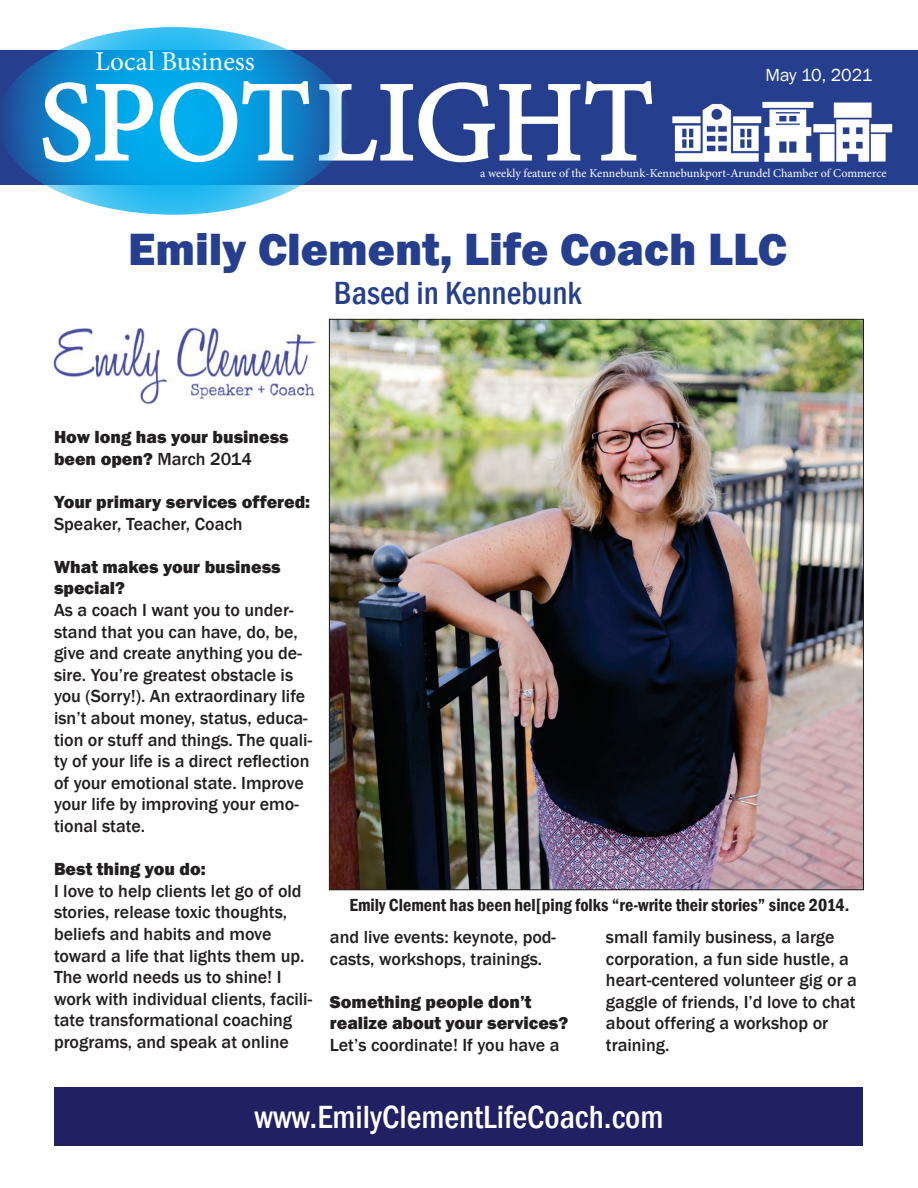
<style>
.page{position:relative;width:918px;height:1188px;background:#fff}
.page>*{position:absolute;margin:0;border:0;box-sizing:border-box;transform-origin:0 0}
.t1{font:113.85px "Minion Pro";color:#fff}
.t2{font:800 46.5px "Franklin Gothic";color:#253f8e}
.t3{font:500 condensed 33px "Franklin Gothic";color:#fff}
.t4{font:500 condensed 33px "Franklin Gothic";color:#253f8e}
.t5{font:27.15px "Minion Pro";color:#fff}
.t6{font:500 18px/21.6px "Franklin Gothic";color:#231f20}
.t7{font:800 18px/21.6px "Franklin Gothic";color:#231f20}
.t8{font:600 condensed 18px "Franklin Gothic";color:#231f20}
.t9{font:18px "Franklin Gothic";letter-spacing:-.01em;color:#fff}
.t10{font:12px "Minion Pro";letter-spacing:-.005em;color:#fff}
.s1{font-weight:500}
</style>
<div class="page">
<div style="left:0;top:51px;width:918px;height:134px;background:#253f8e"></div>
<svg style="left:350px;top:81px;width:303px;height:82px"></svg>
<svg style="left:0;top:27px;width:350px;height:188px"></svg>
<svg style="left:41px;top:80px;width:270px;height:83px;background:#35ade4"></svg>
<img style="left:672px;top:101px;width:221px;height:61px">
<img style="left:53px;top:327px;width:263px;height:78px">
<img style="left:331px;top:321px;width:531px;height:567px">
<img style="left:0;top:170px;width:21px;height:45px">
<div style="left:55px;top:1087px;width:808px;height:59px;background:#212063"></div>
<h3 class="t5" style="left:95px;top:43px;width:161px">Local Business</h3>
<h1 class="t1" style="left:39px;top:47px;width:616px">SPOTLIGHT</h1>
<p class="t9" style="left:765px;top:63px;width:108px">May 10, 2021</p>
<p class="t10" style="left:480px;top:165px;width:408px">a weekly feature of the Kennebunk-Kennebunkport-Arundel Chamber of Commerce</p>
<h2 class="t2" style="left:128px;top:220px;width:660px">Emily Clement, Life Coach LLC</h2>
<h3 class="t4" style="left:334px;top:272px;width:249px">Based in Kennebunk</h3>
<p class="t7" style="left:54px;top:426px;width:236px">How long has your business been open? <span class="s1">March 2014</span></p>
<p class="t7" style="left:54px;top:491px;width:258px">Your primary services offered:</p>
<p class="t6" style="left:54px;top:513px;width:190px">Speaker, Teacher, Coach</p>
<p class="t7" style="left:54px;top:556px;width:228px">What makes your business special?</p>
<p class="t6" style="left:54px;top:599px;width:260px">As a coach I want you to under&shy;stand that you can have, do, be, give and create anything you de&shy;sire. You’re greatest obstacle is you (Sorry!). An extraordinary life isn’t about money, status, educa&shy;tion or stuff and things. The quali&shy;ty of your life is a direct reflection of your emotional state. Improve your life by improving your emo&shy;tional state.</p>
<p class="t7" style="left:54px;top:858px;width:153px">Best thing you do:</p>
<p class="t6" style="left:54px;top:880px;width:260px">I love to help clients let go of old stories, release toxic thoughts, beliefs and habits and move toward a life that lights them up.<br>The world needs us to shine! I work with individual clients, facili&shy;tate transformational coaching programs, and speak at online</p>
<p class="t8" style="left:349px;top:893px;width:501px">Emily Clement has been hel[ping folks “re-write their stories” since 2014.</p>
<p class="t6" style="left:330px;top:926px;width:228px">and live events: keynote, pod&shy;casts, workshops, trainings.</p>
<p class="t7" style="left:330px;top:991px;width:240px">Something people don’t realize about your services?</p>
<p class="t6" style="left:330px;top:1034px;width:231px">Let’s coordinate! If you have a</p>
<p class="t6" style="left:606px;top:926px;width:252px">small family business, a large corporation, a fun side hustle, a heart-centered volunteer gig or a gaggle of friends, I’d love to chat about offering a workshop or training.</p>
<h3 class="t3" style="left:255px;top:1095px;width:410px">www.EmilyClementLifeCoach.com</h3>
</div>
